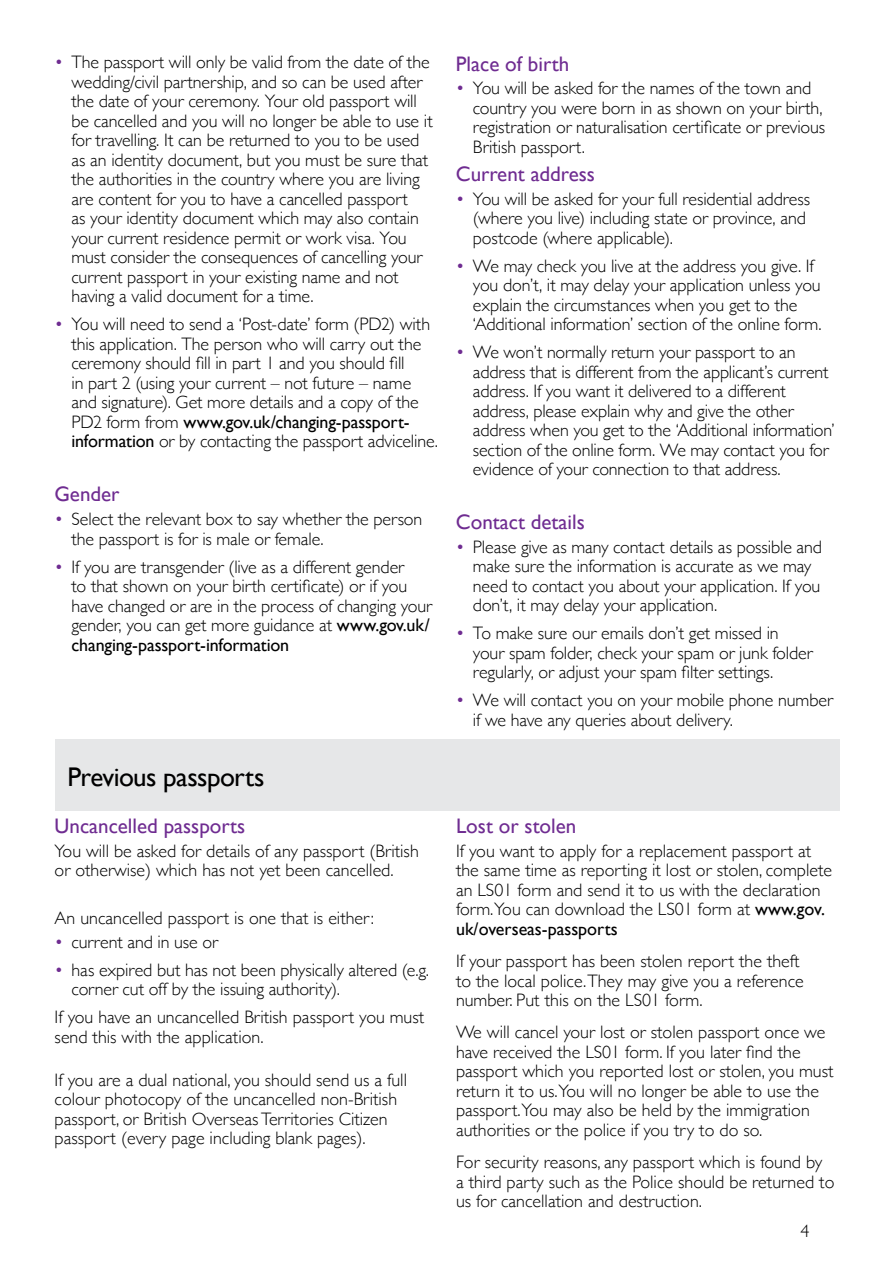
<style>
.page{position:relative;width:893px;height:1263px;background:#fff}
.page>*{position:absolute;margin:0;border:0;box-sizing:border-box;transform-origin:0 0}
.t1{font:27px "Gill Sans";letter-spacing:-.02em;color:#000}
.t2{font:21px "Gill Sans";color:#6f2c91}
.t3{font:300 18px/19.5px "Gill Sans";letter-spacing:-.005em;color:#000}
.s1{color:#6f2c91}
.s2{font-weight:400}
</style>
<div class="page">
<div style="left:55px;top:739px;width:784px;height:71px;background:#e6e7e8"></div>
<p class="t3" style="left:71px;top:52px;width:363px;text-indent:-17px"><span class="s1">•</span> The passport will only be valid from the date of the wedding/civil partnership, and so can be used after the date of your ceremony. Your old passport will be cancelled and you will no longer be able to use it for travelling. It can be returned to you to be used as an identity document, but you must be sure that the authorities in the country where you are living are content for you to have a cancelled passport<br>as your identity document which may also contain your current residence permit or work visa. You must consider the consequences of cancelling your current passport in your existing name and not having a valid document for a time.</p>
<p class="t3" style="left:71px;top:314px;width:368px;text-indent:-17px"><span class="s1">•</span> You will need to send a ‘Post-date’ form (PD2) with this application. The person who will carry out the ceremony should fill in part 1 and you should fill<br>in part 2 (using your current – not future – name and signature). Get more details and a copy of the PD2 form from <span class="s2">www.gov.uk/changing-passport&shy;information</span> or by contacting the passport adviceline.</p>
<p class="t2" style="left:54px;top:482px;width:67px">Gender</p>
<p class="t3" style="left:71px;top:509px;width:352px;text-indent:-17px"><span class="s1">•</span> Select the relevant box to say whether the person the passport is for is male or female.</p>
<p class="t3" style="left:71px;top:556px;width:362px;text-indent:-17px"><span class="s1">•</span> If you are transgender (live as a different gender<br>to that shown on your birth certificate) or if you have changed or are in the process of changing your gender, you can get more guidance at <span class="s2">www.gov.uk/ changing-passport-information</span></p>
<h1 class="t1" style="left:67px;top:761px;width:199px">Previous passports</h1>
<p class="t2" style="left:55px;top:814px;width:192px">Uncancelled passports</p>
<p class="t3" style="left:55px;top:840px;width:366px">You will be asked for details of any passport (British or otherwise) which has not yet been cancelled.</p>
<p class="t3" style="left:55px;top:907px;width:321px">An uncancelled passport is one that is either:</p>
<p class="t3" style="left:55px;top:931px;width:165px"><span class="s1">•</span> current and in use or</p>
<p class="t3" style="left:72px;top:959px;width:359px;text-indent:-17px"><span class="s1">•</span> has expired but has not been physically altered (e.g. corner cut off by the issuing authority).</p>
<p class="t3" style="left:55px;top:1007px;width:371px">If you have an uncancelled British passport you must send this with the application.</p>
<p class="t3" style="left:55px;top:1069px;width:354px">If you are a dual national, you should send us a full colour photocopy of the uncancelled non-British passport, or British Overseas Territories Citizen passport (every page including blank pages).</p>
<p class="t2" style="left:456px;top:51px;width:115px">Place of birth</p>
<p class="t3" style="left:473px;top:78px;width:354px;text-indent:-17px"><span class="s1">•</span> You will be asked for the names of the town and country you were born in as shown on your birth, registration or naturalisation certificate or previous British passport.</p>
<p class="t2" style="left:456px;top:161px;width:141px">Current address</p>
<p class="t3" style="left:473px;top:188px;width:339px;text-indent:-17px"><span class="s1">•</span> You will be asked for your full residential address (where you live) including state or province, and postcode (where applicable).</p>
<p class="t3" style="left:473px;top:255px;width:350px;text-indent:-17px"><span class="s1">•</span> We may check you live at the address you give. If you don’t, it may delay your application unless you explain the circumstances when you get to the ‘Additional information’ section of the online form.</p>
<p class="t3" style="left:473px;top:342px;width:363px;text-indent:-17px"><span class="s1">•</span> We won’t normally return your passport to an address that is different from the applicant’s current address. If you want it delivered to a different address, please explain why and give the other address when you get to the ‘Additional information’ section of the online form. We may contact you for evidence of your connection to that address.</p>
<p class="t2" style="left:456px;top:509px;width:130px">Contact details</p>
<p class="t3" style="left:473px;top:536px;width:351px;text-indent:-17px"><span class="s1">•</span> Please give as many contact details as possible and make sure the information is accurate as we may need to contact you about your application. If you don’t, it may delay your application.</p>
<p class="t3" style="left:473px;top:623px;width:341px;text-indent:-17px"><span class="s1">•</span> To make sure our emails don’t get missed in your spam folder, check your spam or junk folder regularly, or adjust your spam filter settings.</p>
<p class="t3" style="left:473px;top:690px;width:362px;text-indent:-17px"><span class="s1">•</span> We will contact you on your mobile phone number if we have any queries about delivery.</p>
<p class="t2" style="left:456px;top:814px;width:122px">Lost or stolen</p>
<p class="t3" style="left:456px;top:840px;width:378px">If you want to apply for a replacement passport at the same time as reporting it lost or stolen, complete an LS01 form and send it to us with the declaration form.You can download the LS01 form at <span class="s2">www.gov. uk/overseas-passports</span></p>
<p class="t3" style="left:456px;top:951px;width:349px">If your passport has been stolen report the theft to the local police.They may give you a reference number. Put this on the LS01 form.</p>
<p class="t3" style="left:456px;top:1022px;width:379px">We will cancel your lost or stolen passport once we have received the LS01 form. If you later find the passport which you reported lost or stolen, you must return it to us.You will no longer be able to use the passport.You may also be held by the immigration authorities or the police if you try to do so.</p>
<p class="t3" style="left:456px;top:1151px;width:380px">For security reasons, any passport which is found by a third party such as the Police should be returned to us for cancellation and destruction.</p>
<p class="t3" style="left:800px;top:1221px;width:10px">4</p>
</div>
